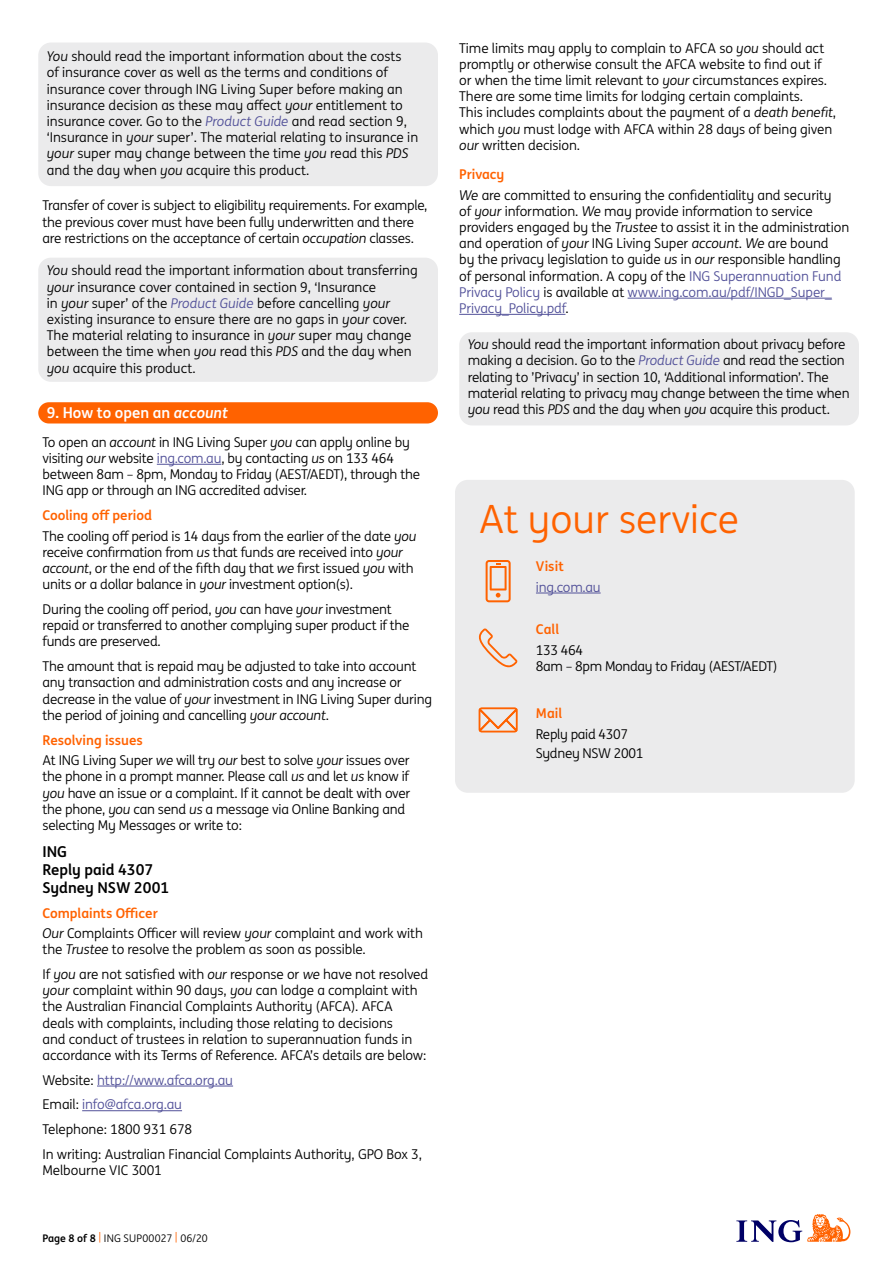
<style>
.page{position:relative;width:893px;height:1263px;background:#fff}
.page>*{position:absolute;margin:0;border:0;box-sizing:border-box;transform-origin:0 0}
.t1{font:39px "ING Me";color:#ff6200}
.t2{font:700 15px/18px "ING Me";color:#000}
.t3{font:700 15px "ING Me";color:#fff}
.t4{font:13.5px/16.2px "ING Me";letter-spacing:-.005em;color:#000}
.t5{font:700 13.5px "ING Me";letter-spacing:.005em;color:#ff6200}
.t6{font:13.5px "ING Me";letter-spacing:-.015em;color:#525199}
.t7{font:10.5px "ING Me";letter-spacing:.02em;color:#000}
.s1{font-style:italic}
.s2{font-style:italic;color:#525199}
.s3{color:#525199}
.s4{font-weight:700;color:#ff6200}
.s5{font-weight:700}
.s6{color:#ff6200}
</style>
<div class="page">
<svg style="left:736px;top:1214px;width:114px;height:28px"></svg>
<div style="left:38px;top:402px;width:400px;height:21px;background:#ff6200;border-radius:11px"></div>
<div style="left:459px;top:332px;width:400px;height:93px;background:#ebebec;border-radius:13px"></div>
<div style="left:455px;top:480px;width:400px;height:313px;background:#ebebec;border-radius:13px"></div>
<svg style="left:479px;top:707px;width:39px;height:25px"></svg>
<svg style="left:479px;top:628px;width:38px;height:39px"></svg>
<hr style="left:536px;top:593px;width:65px;height:1px;background:#525199">
<svg style="left:486px;top:560px;width:25px;height:42px"></svg>
<hr style="left:157px;top:464px;width:64px;height:1px;background:#525199">
<hr style="left:97px;top:1086px;width:136px;height:1px;background:#525199">
<hr style="left:82px;top:1110px;width:100px;height:1px;background:#525199">
<hr style="left:628px;top:298px;width:204px;height:1px;background:#525199">
<hr style="left:459px;top:314px;width:106px;height:1px;background:#525199">
<div style="left:38px;top:258px;width:400px;height:124px;background:#ebebec;border-radius:13px"></div>
<div style="left:38px;top:43px;width:400px;height:143px;background:#ebebec;border-radius:13px"></div>
<p class="t4" style="left:47px;top:48px;width:373px"><span class="s1">You</span> should read the important information about the costs<br>of insurance cover as well as the terms and conditions of insurance cover through ING Living Super before making an insurance decision as these may affect <span class="s1">your</span> entitlement to insurance cover. Go to the <span class="s2">Product Guide</span> and read section 9, ‘Insurance in <span class="s1">your</span> super’. The material relating to insurance in <span class="s1">your</span> super may change between the time <span class="s1">you</span> read this <span class="s1">PDS </span>and the day when <span class="s1">you</span> acquire this product.</p>
<p class="t4" style="left:43px;top:197px;width:386px">Transfer of cover is subject to eligibility requirements. For example, the previous cover must have been fully underwritten and there are restrictions on the acceptance of certain <span class="s1">occupation</span> classes.</p>
<p class="t4" style="left:47px;top:262px;width:372px"><span class="s1">You</span> should read the important information about transferring <span class="s1">your</span> insurance cover contained in section 9, ‘Insurance<br>in <span class="s1">your</span> super’ of the <span class="s2">Product Guide</span> before cancelling <span class="s1">your </span>existing insurance to ensure there are no gaps in <span class="s1">your</span> cover.<br>The material relating to insurance in <span class="s1">your</span> super may change between the time when <span class="s1">you</span> read this <span class="s1">PDS</span> and the day when <span class="s1">you</span> acquire this product.</p>
<p class="t3" style="left:47px;top:400px;width:183px">9. How to open an <span class="s1">account</span></p>
<p class="t4" style="left:43px;top:433px;width:379px">To open an <span class="s1">account</span> in ING Living Super <span class="s1">you</span> can apply online by visiting <span class="s1">our</span> website <span class="s3">ing.com.au</span>, by contacting <span class="s1">us</span> on 133 464 between 8am – 8pm, Monday to Friday (AEST/AEDT), through the ING app or through an ING accredited adviser.</p>
<p class="t4" style="left:43px;top:505px;width:375px;line-height:20.4px"><span class="s4">Cooling off period<br></span>The cooling off period is 14 days from the earlier of the date <span class="s1">you</span></p>
<p class="t4" style="left:43px;top:543px;width:373px">receive confirmation from <span class="s1">us</span> that funds are received into <span class="s1">your account</span>, or the end of the fifth day that <span class="s1">we</span> first issued <span class="s1">you</span> with units or a dollar balance in <span class="s1">your</span> investment option(s).</p>
<p class="t4" style="left:43px;top:601px;width:369px">During the cooling off period, <span class="s1">you</span> can have <span class="s1">your</span> investment repaid or transferred to another complying super product if the funds are preserved.</p>
<p class="t4" style="left:43px;top:658px;width:391px">The amount that is repaid may be adjusted to take into account any transaction and administration costs and any increase or decrease in the value of <span class="s1">your</span> investment in ING Living Super during the period of joining and cancelling <span class="s1">your account</span>.</p>
<p class="t4" style="left:43px;top:729px;width:369px;line-height:20.4px"><span class="s4">Resolving issues<br></span>At ING Living Super <span class="s1">we</span> will try <span class="s1">our</span> best to solve <span class="s1">your</span> issues over</p>
<p class="t4" style="left:43px;top:768px;width:369px">the phone in a prompt manner. Please call <span class="s1">us</span> and let <span class="s1">us</span> know if <span class="s1">you</span> have an issue or a complaint. If it cannot be dealt with over the phone, <span class="s1">you</span> can send <span class="s1">us</span> a message via Online Banking and selecting My Messages or write to:</p>
<p class="t2" style="left:43px;top:841px;width:128px">ING<br>Reply paid 4307<br>Sydney NSW 2001</p>
<p class="t4" style="left:43px;top:902px;width:382px;line-height:20.4px"><span class="s4">Complaints Officer<br></span><span class="s1">Our</span> Complaints Officer will review <span class="s1">your</span> complaint and work with</p>
<p class="t4" style="left:43px;top:936px;width:387px;line-height:24.8px">the <span class="s1">Trustee</span> to resolve the problem as soon as possible.<br>If <span class="s1">you</span> are not satisfied with <span class="s1">our</span> response or <span class="s1">we</span> have not resolved</p>
<p class="t4" style="left:43px;top:982px;width:385px"><span class="s1">your</span> complaint within 90 days, <span class="s1">you</span> can lodge a complaint with the Australian Financial Complaints Authority (AFCA). AFCA deals with complaints, including those relating to decisions<br>and conduct of trustees in relation to superannuation funds in accordance with its Terms of Reference. AFCA’s details are below:</p>
<p class="t4" style="left:43px;top:1067px;width:381px;line-height:24.8px">Website: <span class="s3">http://www.afca.org.au<br></span>Email: <span class="s3">info@afca.org.au<br></span>Telephone: 1800 931 678<br>In writing: Australian Financial Complaints Authority, GPO Box 3,</p>
<p class="t4" style="left:43px;top:1161px;width:121px">Melbourne VIC 3001</p>
<p class="t7" style="left:43px;top:1230px;width:167px"><span class="s5">Page 8 of 8</span> <span class="s6">|</span> ING SUP00027 <span class="s6">|</span> 06/20</p>
<p class="t4" style="left:459px;top:39px;width:378px">Time limits may apply to complain to AFCA so <span class="s1">you</span> should act promptly or otherwise consult the AFCA website to find out if or when the time limit relevant to <span class="s1">your</span> circumstances expires.<br>There are some time limits for lodging certain complaints.<br>This includes complaints about the payment of a <span class="s1">death benefit</span>, which <span class="s1">you</span> must lodge with AFCA within 28 days of being given <span class="s1">our</span> written decision.</p>
<p class="t4" style="left:459px;top:163px;width:374px;line-height:20.4px"><span class="s4">Privacy<br></span><span class="s1">We</span> are committed to ensuring the confidentiality and security</p>
<p class="t4" style="left:459px;top:202px;width:392px">of <span class="s1">your</span> information. <span class="s1">We</span> may provide information to service providers engaged by the <span class="s1">Trustee</span> to assist it in the administration and operation of <span class="s1">your</span> ING Living Super <span class="s1">account</span>. <span class="s1">We</span> are bound<br>by the privacy legislation to guide <span class="s1">us</span> in <span class="s1">our</span> responsible handling of personal information. A copy of the <span class="s3">ING Superannuation Fund Privacy Policy</span> is available at <span class="s3">www.ing.com.au/pdf/INGD_Super_ Privacy_Policy.pdf</span>.</p>
<p class="t4" style="left:468px;top:336px;width:383px"><span class="s1">You</span> should read the important information about privacy before making a decision. Go to the <span class="s2">Product Guide</span> and read the section relating to ’Privacy’ in section 10, ‘Additional information’. The material relating to privacy may change between the time when <span class="s1">you</span> read this <span class="s1">PDS</span> and the day when <span class="s1">you</span> acquire this product.</p>
<h1 class="t1" style="left:479px;top:491px;width:261px">At your service</h1>
<p class="t5" style="left:536px;top:555px;width:29px">Visit</p>
<p class="t6" style="left:536px;top:577px;width:66px">ing.com.au</p>
<p class="t5" style="left:536px;top:619px;width:25px">Call</p>
<p class="t4" style="left:536px;top:641px;width:243px">133 464<br>8am – 8pm Monday to Friday (AEST/AEDT)</p>
<p class="t5" style="left:536px;top:702px;width:28px">Mail</p>
<p class="t4" style="left:536px;top:723px;width:109px;line-height:19.5px">Reply paid 4307<br>Sydney NSW 2001</p>
</div>
